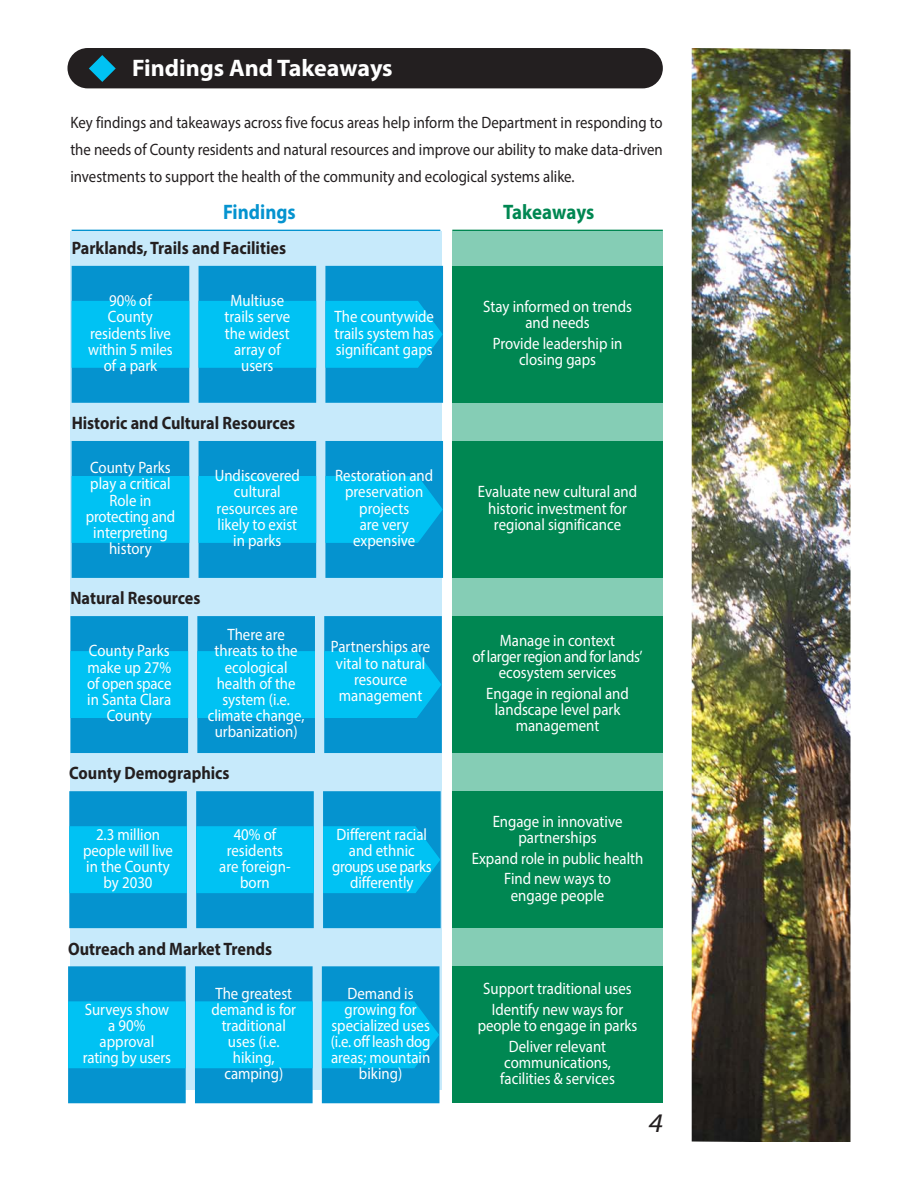
<style>
.page{position:relative;width:918px;height:1188px;background:#fff}
.page>*{position:absolute;margin:0;border:0;box-sizing:border-box;transform-origin:0 0}
.t1{font:italic 27px "Myriad";color:#231f20;scale:1.1 1}
.t2{font:700 24px "Myriad Pro";color:#fff}
.t3{font:700 21px "Myriad Pro";letter-spacing:-.005em;color:#008752;scale:.9 1}
.t4{font:700 21px "Myriad Pro";color:#0593cf;scale:.9 1}
.t5{font:700 18px "Myriad Pro";color:#231f20;scale:.9 1}
.t6{font:16.5px/16.2px "Myriad Pro";color:#fff;text-align:center;scale:.9 1}
.t7{font:16.5px/27px "Myriad Pro";color:#231f20;text-align:justify;scale:.9 1}
</style>
<div class="page">
<hr style="left:72px;top:230px;width:368px;height:3px;background:#0593cf">
<hr style="left:452px;top:230px;width:211px;height:3px;background:#008752">
<div style="left:70px;top:231px;width:372px;height:858px;background:#c7eafb"></div>
<div style="left:72px;top:266px;width:371px;height:137px;background:#0593cf"></div>
<svg style="left:72px;top:301px;width:371px;height:67px;background:#09c2f1"></svg>
<div style="left:452px;top:231px;width:211px;height:858px;background:#85cdb5"></div>
<div style="left:452px;top:266px;width:211px;height:137px;background:#008752"></div>
<div style="left:72px;top:441px;width:371px;height:137px;background:#0593cf"></div>
<svg style="left:72px;top:476px;width:371px;height:67px;background:#09c2f2"></svg>
<div style="left:452px;top:441px;width:211px;height:137px;background:#008752"></div>
<svg style="left:70px;top:616px;width:372px;height:137px;background:#1399d2"></svg>
<svg style="left:70px;top:651px;width:372px;height:67px;background:#0dc3f2"></svg>
<div style="left:452px;top:616px;width:211px;height:137px;background:#008752"></div>
<svg style="left:69px;top:791px;width:372px;height:137px;background:#1399d2"></svg>
<svg style="left:69px;top:826px;width:371px;height:67px;background:#09c2f2"></svg>
<div style="left:452px;top:791px;width:211px;height:137px;background:#008752"></div>
<svg style="left:68px;top:966px;width:371px;height:137px;background:#1098d1"></svg>
<svg style="left:68px;top:1001px;width:371px;height:67px;background:#09c2f1"></svg>
<div style="left:452px;top:966px;width:211px;height:137px;background:#008752"></div>
<div style="left:68px;top:48px;width:595px;height:40px;background:#231f20;border-radius:20px"></div>
<svg style="left:89px;top:55px;width:27px;height:27px"></svg>
<img style="left:692px;top:48px;width:158px;height:1094px">
<h2 class="t2" style="left:132px;top:55px;width:262px">Findings And Takeaways</h2>
<p class="t7" style="left:70px;top:111px;width:660px">Key findings and takeaways across five focus areas help inform the Department in responding to the needs of County residents and natural resources and improve our ability to make data-driven investments to support the health of the community and ecological systems alike.</p>
<p class="t4" style="left:223px;top:201px;width:82px">Findings</p>
<p class="t3" style="left:503px;top:201px;width:103px">Takeaways</p>
<p class="t5" style="left:72px;top:238px;width:240px">Parklands, Trails and Facilities</p>
<p class="t6" style="left:88px;top:294px;width:95px">90% of<br>County residents live within 5 miles of a park</p>
<p class="t6" style="left:224px;top:294px;width:75px">Multiuse trails serve the widest array of users</p>
<p class="t5" style="left:72px;top:413px;width:250px">Historic and Cultural Resources</p>
<p class="t6" style="left:335px;top:311px;width:112px;text-align:justify">The countywide trails system has significant gaps</p>
<p class="t6" style="left:483px;top:300px;width:167px">Stay informed on trends and needs</p>
<p class="t6" style="left:493px;top:337px;width:146px">Provide leadership in closing gaps</p>
<p class="t6" style="left:86px;top:461px;width:101px">County Parks play a critical<br>Role in protecting and interpreting history</p>
<p class="t6" style="left:215px;top:469px;width:96px">Undiscovered cultural resources are likely to exist in parks</p>
<p class="t6" style="left:335px;top:469px;width:110px">Restoration and preservation projects<br>are very expensive</p>
<p class="t5" style="left:70px;top:589px;width:146px">Natural Resources</p>
<p class="t6" style="left:478px;top:486px;width:178px">Evaluate new cultural and historic investment for regional significance</p>
<p class="t6" style="left:87px;top:645px;width:95px">County Parks make up 27% of open space in Santa Clara<br>County</p>
<p class="t6" style="left:208px;top:628px;width:109px">There are threats to the ecological health of the system (i.e. climate change, urbanization)</p>
<p class="t5" style="left:69px;top:764px;width:180px">County Demographics</p>
<p class="t6" style="left:331px;top:641px;width:112px">Partnerships are vital to natural resource management</p>
<p class="t6" style="left:473px;top:634px;width:190px">Manage in context<br>of larger region and for lands’ ecosystem services</p>
<p class="t6" style="left:486px;top:687px;width:160px">Engage in regional and landscape level park management</p>
<p class="t6" style="left:83px;top:828px;width:101px">2.3 million people will live in the County by 2030</p>
<p class="t6" style="left:219px;top:828px;width:81px">40% of residents are foreign&shy;born</p>
<p class="t6" style="left:332px;top:828px;width:112px">Different racial and ethnic groups use parks differently</p>
<p class="t6" style="left:493px;top:815px;width:146px">Engage in innovative partnerships</p>
<p class="t6" style="left:472px;top:850px;width:192px;line-height:20.5px">Expand role in public health<br>Find new ways to</p>
<p class="t6" style="left:511px;top:889px;width:105px">engage people</p>
<p class="t5" style="left:68px;top:939px;width:228px">Outreach and Market Trends</p>
<p class="t6" style="left:83px;top:1003px;width:100px">Surveys show a 90% approval rating by users</p>
<p class="t6" style="left:211px;top:987px;width:96px">The greatest demand is for traditional uses (i.e. hiking, camping)</p>
<p class="t6" style="left:331px;top:987px;width:112px">Demand is growing for specialized uses (i.e. off leash dog areas; mountain biking)</p>
<p class="t6" style="left:483px;top:980px;width:166px;line-height:20.5px">Support traditional uses<br>Identify new ways for</p>
<p class="t6" style="left:478px;top:1017px;width:179px;line-height:20.5px">people to engage in parks<br>Deliver relevant</p>
<p class="t6" style="left:500px;top:1056px;width:129px;text-align:left">communications, facilities &amp; services</p>
<h1 class="t1" style="left:649px;top:1112px;width:15px">4</h1>
</div>
